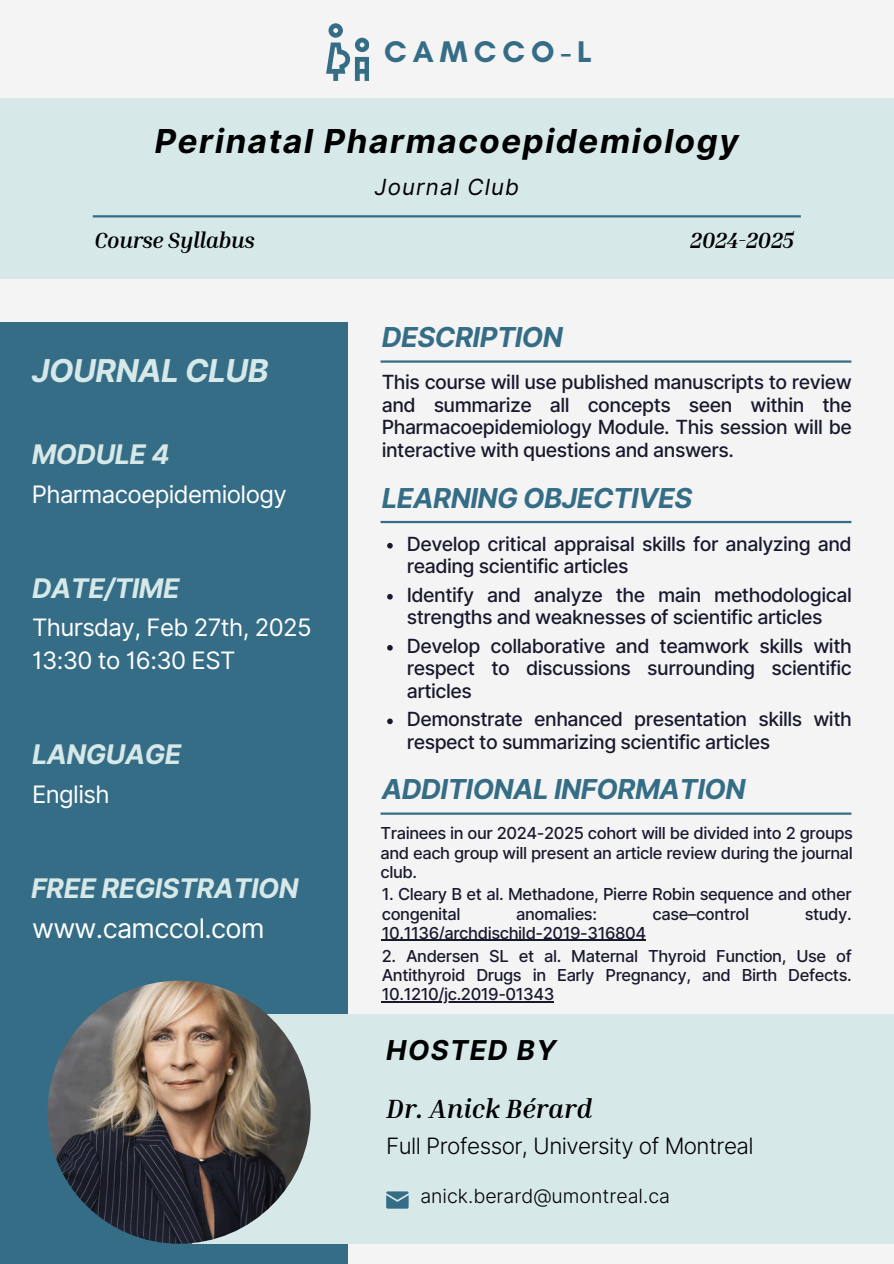
<style>
.page{position:relative;width:894px;height:1264px;background:#fff}
.page>*{position:absolute;margin:0;border:0;box-sizing:border-box;transform-origin:0 0}
.t1{font:italic 700 33px "Inter";letter-spacing:.05em;color:#000}
.t2{font:italic 700 31.5px "Inter";letter-spacing:-.02em;color:#d6e8e8}
.t3{font:700 30.45px "Glacial Indifference";letter-spacing:.2em;color:#356d87}
.t4{font:italic 700 27.45px "Inter";letter-spacing:-.02em;color:#356d87}
.t5{font:italic 700 27.3px "Inter";letter-spacing:.05em;color:#000}
.t6{font:italic 700 27px "Inter";letter-spacing:-.02em;color:#d6e8e8}
.t7{font:27px "Inter";letter-spacing:-.025em;color:#fff}
.t8{font:italic 700 27px "Inria Serif";color:#000}
.t9{font:24px/32.7px "Inter";letter-spacing:-.025em;color:#fff}
.t10{font:300 22.5px "Inter";letter-spacing:-.025em;color:#000}
.t11{font:italic 700 22.5px "Inria Serif";letter-spacing:-.02em;color:#000}
.t12{font:italic 22.2px "Inter";letter-spacing:.05em;color:#000}
.t13{font:500 19.5px/22.5px "Inter";letter-spacing:-.025em;color:#19192e}
.t14{font:300 19.5px "Inter";color:#000}
.t15{font:500 16.5px/19.2px "Inter";letter-spacing:-.025em;color:#19192e}
</style>
<div class="page">
<div style="left:0;top:0;width:893px;height:1263px;background:#f4f4f4"></div>
<div style="left:0;top:98px;width:893px;height:180px;background:#d6e8e8"></div>
<div style="left:0;top:322px;width:347px;height:941px;background:#356d87"></div>
<div style="left:192px;top:1013px;width:701px;height:230px;background:#d6e8e8"></div>
<hr style="left:93px;top:215px;width:707px;height:2px;background:#356d87">
<svg style="left:326px;top:23px;width:43px;height:58px"></svg>
<hr style="left:380px;top:360px;width:471px;height:3px;background:#356d87">
<hr style="left:380px;top:521px;width:471px;height:2px;background:#356d87">
<svg style="left:386px;top:1191px;width:22px;height:17px"></svg>
<svg style="left:387px;top:543px;width:5px;height:5px"></svg>
<svg style="left:387px;top:594px;width:5px;height:5px"></svg>
<svg style="left:387px;top:645px;width:5px;height:5px"></svg>
<svg style="left:387px;top:718px;width:5px;height:6px"></svg>
<img style="left:47px;top:980px;width:263px;height:263px;border-radius:50%">
<hr style="left:380px;top:812px;width:471px;height:2px;background:#356d87">
<hr style="left:381px;top:939px;width:264px;height:2px;background:#19192e">
<hr style="left:381px;top:1001px;width:173px;height:1px;background:#19192e">
<h1 class="t3" style="left:384px;top:33px;width:209px">CAMCCO-L</h1>
<p class="t1" style="left:155px;top:121px;width:585px">Perinatal Pharmacoepidemiology</p>
<p class="t12" style="left:374px;top:174px;width:146px">Journal Club</p>
<h5 class="t11" style="left:94px;top:226px;width:162px">Course Syllabus</h5>
<h5 class="t11" style="left:690px;top:226px;width:105px">2024-2025</h5>
<h3 class="t2" style="left:32px;top:352px;width:238px">JOURNAL CLUB</h3>
<h3 class="t6" style="left:32px;top:438px;width:139px">MODULE 4</h3>
<p class="t9" style="left:32px;top:477px;width:256px">Pharmacoepidemiology</p>
<h4 class="t6" style="left:32px;top:571px;width:149px">DATE/TIME</h4>
<h3 class="t9" style="left:32px;top:611px;width:281px">Thursday, Feb 27th, 2025<br>13:30 to 16:30 EST</h3>
<p class="t6" style="left:32px;top:738px;width:151px">LANGUAGE</p>
<p class="t9" style="left:32px;top:778px;width:79px">English</p>
<h3 class="t6" style="left:31px;top:872px;width:269px">FREE REGISTRATION</h3>
<p class="t7" style="left:32px;top:911px;width:234px">www.camccol.com</p>
<h2 class="t4" style="left:381px;top:321px;width:183px">DESCRIPTION</h2>
<h6 class="t13" style="left:381px;top:371px;width:471px;text-align:justify">This course will use published manuscripts to review and summarize all concepts seen within the Pharmacoepidemiology Module. This session will be interactive with questions and answers.</h6>
<h1 class="t4" style="left:381px;top:481px;width:312px">LEARNING OBJECTIVES</h1>
<h3 class="t13" style="left:406px;top:532px;width:446px">Develop critical appraisal skills for analyzing and reading scientific articles</h3>
<h6 class="t13" style="left:406px;top:583px;width:446px">Identify and analyze the main methodological strengths and weaknesses of scientific articles</h6>
<h3 class="t13" style="left:406px;top:634px;width:446px;text-align:justify">Develop collaborative and teamwork skills with respect to discussions surrounding scientific articles</h3>
<h6 class="t13" style="left:406px;top:708px;width:446px">Demonstrate enhanced presentation skills with respect to summarizing scientific articles</h6>
<p class="t4" style="left:381px;top:773px;width:365px">ADDITIONAL INFORMATION</p>
<p class="t15" style="left:380px;top:823px;width:474px;text-align:justify">Trainees in our 2024-2025 cohort will be divided into 2 groups and each group will present an article review during the journal club.</p>
<h3 class="t15" style="left:381px;top:884px;width:471px">1. Cleary B et al. Methadone, Pierre Robin sequence and other congenital</h3>
<h3 class="t15" style="left:516px;top:904px;width:82px">anomalies:</h3>
<h3 class="t15" style="left:652px;top:904px;width:98px">case–control</h3>
<h3 class="t15" style="left:804px;top:904px;width:49px">study.</h3>
<h3 class="t15" style="left:381px;top:923px;width:266px">10.1136/archdischild-2019-316804</h3>
<h6 class="t15" style="left:381px;top:946px;width:471px">2. Andersen SL et al. Maternal Thyroid Function, Use of<br>Antithyroid Drugs in Early Pregnancy, and Birth Defects.</h6>
<p class="t15" style="left:381px;top:984px;width:174px">10.1210/jc.2019-01343</p>
<p class="t5" style="left:386px;top:1033px;width:171px">HOSTED BY</p>
<h6 class="t8" style="left:386px;top:1091px;width:207px">Dr. Anick Bérard</h6>
<h6 class="t10" style="left:386px;top:1132px;width:369px">Full Professor, University of Montreal</h6>
<h3 class="t14" style="left:420px;top:1183px;width:251px">anick.berard@umontreal.ca</h3>
</div>
